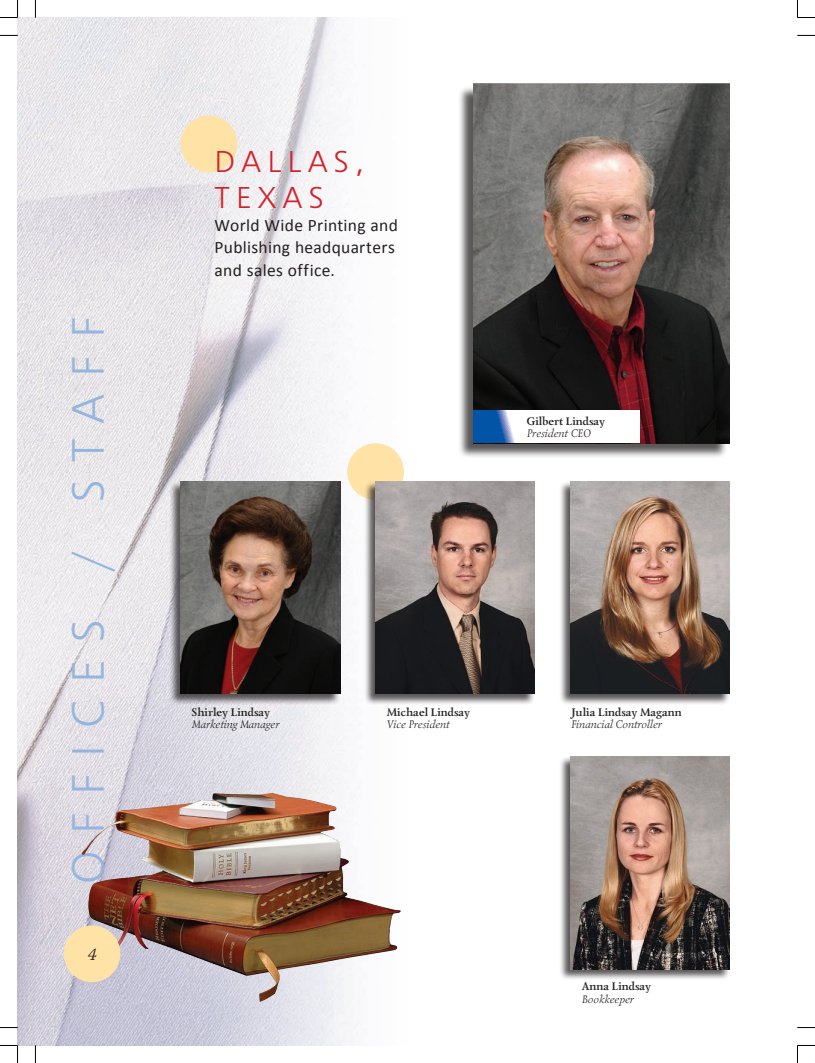
<style>
.page{position:relative;width:815px;height:1063px;background:#fff}
.page>*{position:absolute;margin:0;border:0;box-sizing:border-box;transform-origin:0 0}
.t1{font:45px "Free Set C";letter-spacing:.385em;color:#95b5de}
.t2{font:30px/36px "Free Set C";letter-spacing:.2em;color:#d1232a}
.t3{font:17.5px/22.5px "Calibri";letter-spacing:.02em;color:#231f20}
.t4{font:italic 300 17.5px "Warnock Pro";color:#231f20}
.t5{font:700 11.25px "Lazurski C";color:#231f20}
.t6{font:italic 11.25px "Lazurski C";color:#231f20}
</style>
<div class="page">
<img style="left:18px;top:18px;width:386px;height:1027px">
<img style="left:70px;top:771px;width:334px;height:240px">
<div style="left:347px;top:443px;width:57px;height:57px;background:#ffe2a5;border-radius:50%"></div>
<div style="left:181px;top:116px;width:56px;height:56px;background:#ffe2a5;border-radius:50%"></div>
<div style="left:169px;top:480px;width:172px;height:225px;background:#231f20;opacity:.75"></div>
<img style="left:181px;top:481px;width:159px;height:213px">
<div style="left:364px;top:480px;width:172px;height:225px;background:#231f20;opacity:.75"></div>
<img style="left:376px;top:481px;width:159px;height:213px">
<div style="left:559px;top:480px;width:171px;height:225px;background:#231f20;opacity:.75"></div>
<img style="left:571px;top:481px;width:159px;height:213px">
<div style="left:457px;top:86px;width:271px;height:373px;background:#231f20;opacity:.75"></div>
<img style="left:473px;top:84px;width:257px;height:359px">
<svg style="left:473px;top:411px;width:167px;height:32px"></svg>
<div style="left:559px;top:756px;width:171px;height:224px;background:#231f20;opacity:.75"></div>
<img style="left:571px;top:756px;width:159px;height:213px">
<div style="left:64px;top:925px;width:56px;height:57px;background:#ffe2a5;border-radius:50%"></div>
<svg style="left:0;top:0;width:18px;height:18px"></svg>
<svg style="left:797px;top:0;width:18px;height:18px"></svg>
<svg style="left:0;top:1045px;width:18px;height:18px"></svg>
<svg style="left:797px;top:1045px;width:18px;height:18px"></svg>
<svg style="left:0;top:35px;width:18px;height:1px"></svg>
<svg style="left:0;top:1027px;width:18px;height:1px"></svg>
<svg style="left:797px;top:35px;width:18px;height:1px"></svg>
<svg style="left:797px;top:1027px;width:18px;height:1px"></svg>
<svg style="left:35px;top:0;width:1px;height:18px"></svg>
<svg style="left:35px;top:1045px;width:1px;height:18px"></svg>
<h1 class="t1" style="left:64px;top:884px;width:569px;rotate:-90deg">OFFICES / STAFF</h1>
<h3 class="t4" style="left:88px;top:944px;width:10px">4</h3>
<h2 class="t2" style="left:215px;top:145px;width:151px">DALLAS,<br>TEXAS</h2>
<h3 class="t3" style="left:215px;top:214px;width:185px">World Wide Printing and<br>Publishing headquarters and sales office.</h3>
<p class="t5" style="left:526px;top:414px;width:80px">Gilbert Lindsay</p>
<p class="t6" style="left:526px;top:426px;width:65px">President CEO</p>
<p class="t5" style="left:191px;top:705px;width:80px">Shirley Lindsay</p>
<p class="t6" style="left:191px;top:717px;width:89px">Marketing Manager</p>
<p class="t5" style="left:386px;top:705px;width:85px">Michael Lindsay</p>
<p class="t6" style="left:386px;top:717px;width:64px">Vice President</p>
<p class="t5" style="left:570px;top:705px;width:112px">Julia Lindsay Magann</p>
<p class="t6" style="left:570px;top:717px;width:92px">Financial Controller</p>
<p class="t5" style="left:581px;top:979px;width:71px">Anna Lindsay</p>
<p class="t6" style="left:581px;top:992px;width:54px">Bookkeeper</p>
</div>
